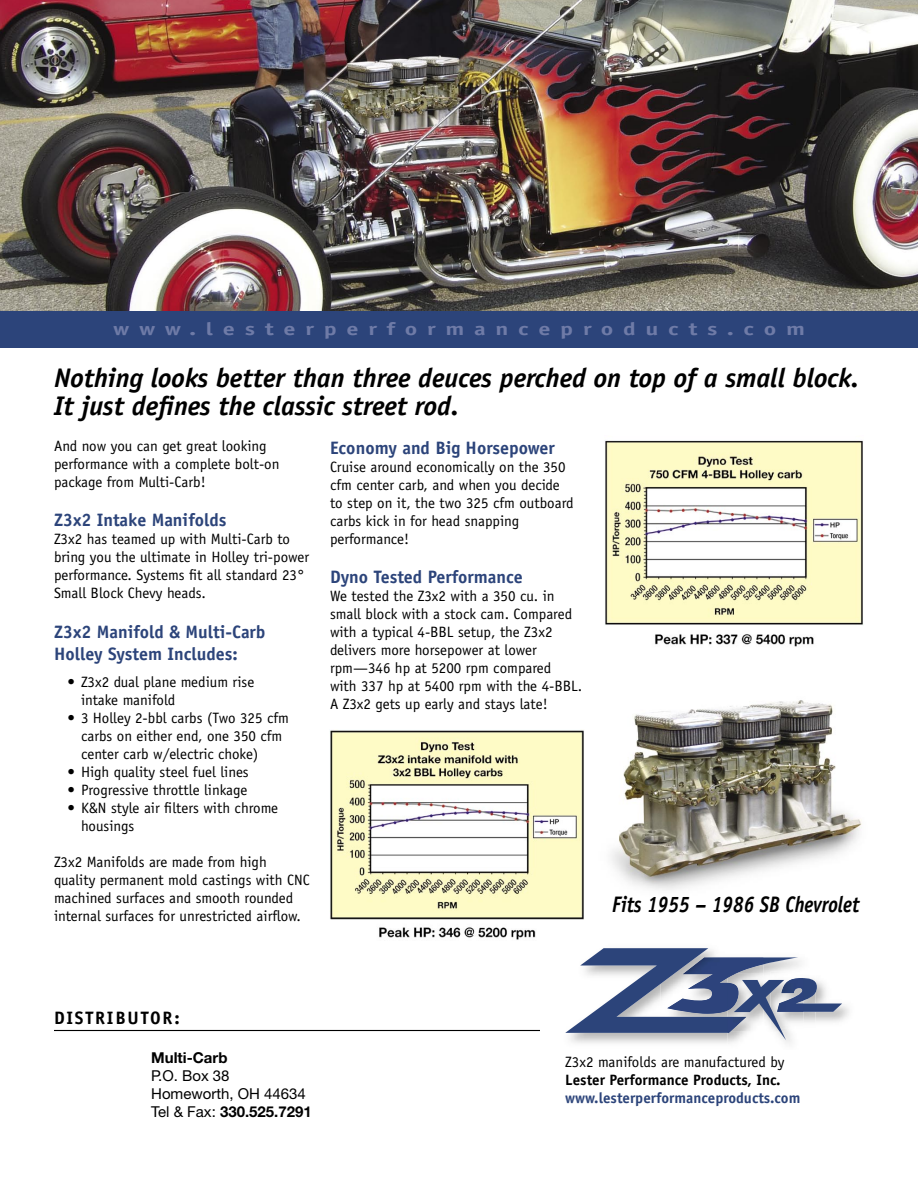
<style>
.page{position:relative;width:918px;height:1188px;background:#fff}
.page>*{position:absolute;margin:0;border:0;box-sizing:border-box;transform-origin:0 0}
.t1{font:italic 700 27px/28.5px "Officina Sans";letter-spacing:-.005em;color:#000}
.t2{font:italic 700 22.5px "Officina Sans";color:#000;scale:.85 1}
.t3{font:700 18px/21.6px "Officina Sans";color:#2c447a}
.t4{font:700 18px "Officina Sans";letter-spacing:.4em;color:#6f7ba7;scale:1.35 1}
.t5{font:700 18px "Officina Sans";letter-spacing:.1em;color:#000}
.t6{font:15px/18px "Officina Sans";color:#000}
.t7{font:700 15px "Officina Sans";color:#2c447a}
.t8{font:700 15px "Officina Sans";color:#000}
.t9{font:700 15px "Helvetica Neue";color:#000}
.t10{font:15px "Helvetica Neue";color:#000}
.s1{font-weight:400}
</style>
<div class="page">
<img style="left:611px;top:700px;width:251px;height:190px">
<img style="left:0;top:0;width:918px;height:312px">
<div style="left:0;top:312px;width:918px;height:36px;background:#2c447a"></div>
<hr style="left:54px;top:1030px;width:486px;height:1px;background:#000">
<img style="left:783px;top:1040px;width:9px;height:4px">
<img style="left:728px;top:1040px;width:15px;height:6px">
<svg style="left:565px;top:948px;width:277px;height:92px"></svg>
<img style="left:330px;top:730px;width:254px;height:210px">
<img style="left:605px;top:440px;width:258px;height:207px">
<p class="t4" style="left:113px;top:318px;width:514px">www.lesterperformanceproducts.com</p>
<p class="t1" style="left:54px;top:363px;width:807px">Nothing looks better than three deuces perched on top of a small block.<br>It just defines the classic street rod.</p>
<p class="t6" style="left:54px;top:437px;width:227px">And now you can get great looking performance with a complete bolt-on package from Multi-Carb!</p>
<p class="t3" style="left:54px;top:509px;width:174px">Z3x2 Intake Manifolds</p>
<p class="t6" style="left:54px;top:530px;width:257px">Z3x2 has teamed up with Multi-Carb to bring you the ultimate in Holley tri-power performance. Systems fit all standard 23° Small Block Chevy heads.</p>
<p class="t3" style="left:54px;top:621px;width:213px">Z3x2 Manifold &amp; Multi-Carb<br>Holley System Includes:</p>
<p class="t6" style="left:81px;top:673px;width:175px;text-indent:-14px">• Z3x2 dual plane medium rise intake manifold</p>
<p class="t6" style="left:81px;top:709px;width:210px;text-indent:-14px">• 3 Holley 2-bbl carbs (Two 325 cfm carbs on either end, one 350 cfm center carb w/electric choke)</p>
<p class="t6" style="left:68px;top:763px;width:183px">• High quality steel fuel lines</p>
<p class="t6" style="left:68px;top:781px;width:181px">• Progressive throttle linkage</p>
<p class="t6" style="left:81px;top:799px;width:199px;text-indent:-14px">• K&amp;N style air filters with chrome housings</p>
<p class="t6" style="left:54px;top:853px;width:257px">Z3x2 Manifolds are made from high quality permanent mold castings with CNC machined surfaces and smooth rounded internal surfaces for unrestricted airflow.</p>
<p class="t3" style="left:330px;top:437px;width:226px">Economy and Big Horsepower</p>
<p class="t6" style="left:330px;top:458px;width:245px">Cruise around economically on the 350 cfm center carb, and when you decide to step on it, the two 325 cfm outboard carbs kick in for head snapping performance!</p>
<p class="t3" style="left:330px;top:566px;width:194px">Dyno Tested Performance</p>
<p class="t6" style="left:330px;top:587px;width:254px">We tested the Z3x2 with a 350 cu. in small block with a stock cam. Compared with a typical 4-BBL setup, the Z3x2 delivers more horsepower at lower rpm—346 hp at 5200 rpm compared<br>with 337 hp at 5400 rpm with the 4-BBL.<br>A Z3x2 gets up early and stays late!</p>
<p class="t2" style="left:612px;top:890px;width:292px">Fits 1955 – 1986 SB Chevrolet</p>
<p class="t5" style="left:54px;top:1007px;width:127px">DISTRIBUTOR:</p>
<p class="t9" style="left:151px;top:1048px;width:78px">Multi-Carb</p>
<p class="t10" style="left:151px;top:1066px;width:80px">P.O. Box 38</p>
<p class="t10" style="left:151px;top:1084px;width:156px">Homeworth, OH 44634</p>
<p class="t9" style="left:151px;top:1102px;width:162px"><span class="s1">Tel &amp; Fax:</span> 330.525.7291</p>
<p class="t6" style="left:565px;top:1053px;width:221px">Z3x2 manifolds are manufactured by</p>
<p class="t8" style="left:565px;top:1071px;width:217px">Lester Performance Products, Inc.</p>
<p class="t7" style="left:565px;top:1089px;width:237px">www.lesterperformanceproducts.com</p>
</div>
